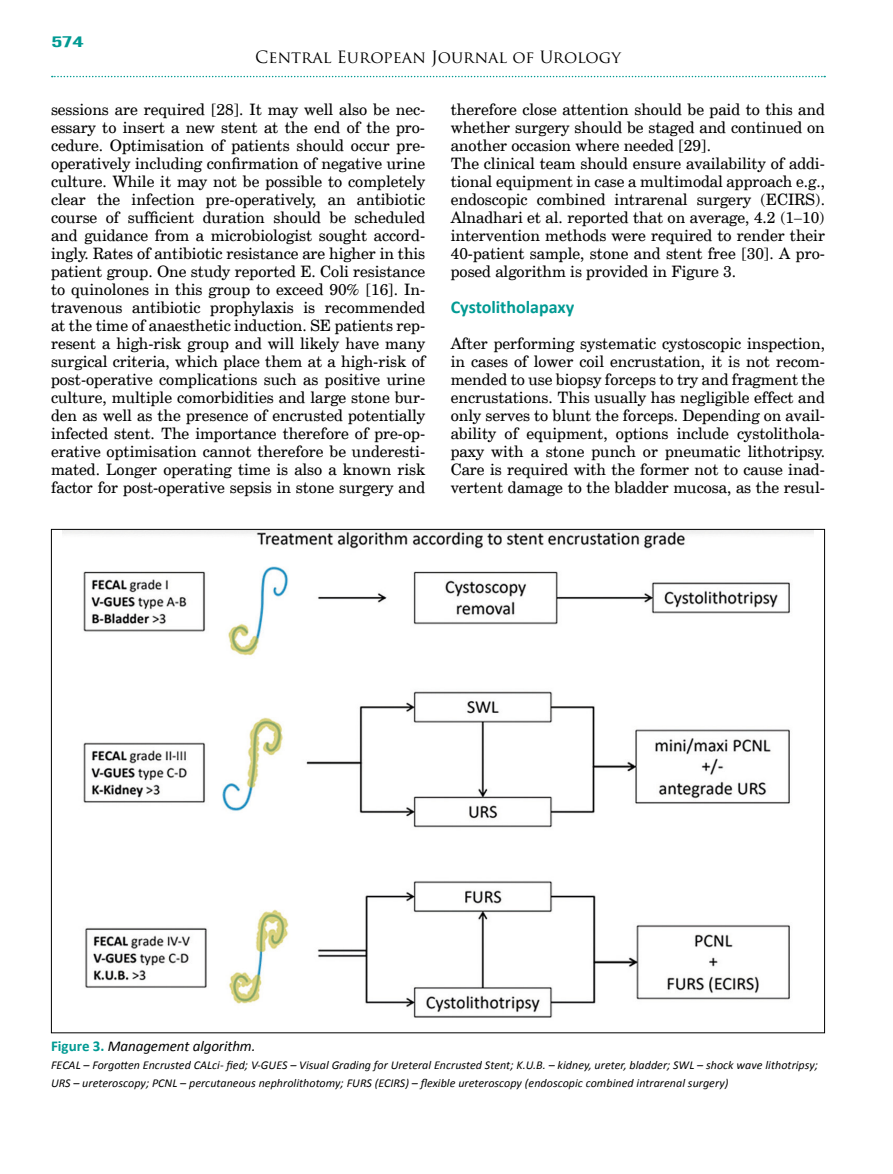
<style>
.page{position:relative;width:893px;height:1174px;background:#fff}
.page>*{position:absolute;margin:0;border:0;box-sizing:border-box;transform-origin:0 0}
.t1{font:700 18px "Calibri";color:#009a93}
.t2{font:16.5px "Trajan Pro";color:#000}
.t3{font:15.75px/18px "Cent Schbook EU";color:#000;text-align:justify}
.t4{font:italic 15px "Calibri";letter-spacing:-.005em;color:#000}
.t5{font:15px "Alternate Gothic No 2 EU";color:#009a93;scale:2 1}
.t6{font:italic 12px/18px "Calibri";letter-spacing:.005em;color:#000}
.s1{font-weight:700;font-style:normal;color:#009a93}
</style>
<div class="page">
<svg style="left:52px;top:76px;width:773px;height:1px"></svg>
<img style="left:63px;top:531px;width:751px;height:487px">
<p class="t5" style="left:51px;top:33px;width:18px">574</p>
<p class="t2" style="left:255px;top:47px;width:367px">Central European Journal of Urology</p>
<p class="t3" style="left:51px;top:101px;width:376px">sessions are required [28]. It may well also be nec&shy;essary to insert a new stent at the end of the pro&shy;cedure. Optimisation of patients should occur pre&shy;operatively including confirmation of negative urine culture. While it may not be possible to completely clear the infection pre-operatively, an antibiotic course of sufficient duration should be scheduled and guidance from a microbiologist sought accord&shy;ingly. Rates of antibiotic resistance are higher in this patient group. One study reported E. Coli resistance to quinolones in this group to exceed 90% [16]. In&shy;travenous antibiotic prophylaxis is recommended at the time of anaesthetic induction. SE patients rep&shy;resent a high-risk group and will likely have many surgical criteria, which place them at a high-risk of post-operative complications such as positive urine culture, multiple comorbidities and large stone bur&shy;den as well as the presence of encrusted potentially infected stent. The importance therefore of pre-op&shy;erative optimisation cannot therefore be underesti&shy;mated. Longer operating time is also a known risk factor for post-operative sepsis in stone surgery and</p>
<p class="t3" style="left:451px;top:101px;width:376px;text-align:left">therefore close attention should be paid to this and whether surgery should be staged and continued on another occasion where needed [29].<br>The clinical team should ensure availability of addi&shy;tional equipment in case a multimodal approach e.g., endoscopic combined intrarenal surgery (ECIRS).<br>Alnadhari et al. reported that on average, 4.2 (1–10) intervention methods were required to render their 40-patient sample, stone and stent free [30]. A pro&shy;posed algorithm is provided in Figure 3.</p>
<p class="t1" style="left:451px;top:295px;width:125px">Cystolitholapaxy</p>
<p class="t3" style="left:451px;top:335px;width:376px">After performing systematic cystoscopic inspection, in cases of lower coil encrustation, it is not recom&shy;mended to use biopsy forceps to try and fragment the encrustations. This usually has negligible effect and only serves to blunt the forceps. Depending on avail&shy;ability of equipment, options include cystolithola&shy;paxy with a stone punch or pneumatic lithotripsy.<br>Care is required with the former not to cause inad&shy;vertent damage to the bladder mucosa, as the resul-</p>
<p class="t4" style="left:51px;top:1036px;width:206px"><span class="s1">Figure 3.</span> Management algorithm.</p>
<p class="t6" style="left:51px;top:1055px;width:768px">FECAL – Forgotten Encrusted CALci- fied; V-GUES – Visual Grading for Ureteral Encrusted Stent; K.U.B. – kidney, ureter, bladder; SWL – shock wave lithotripsy;<br>URS – ureteroscopy; PCNL – percutaneous nephrolithotomy; FURS (ECIRS) – flexible ureteroscopy (endoscopic combined intrarenal surgery)</p>
</div>
